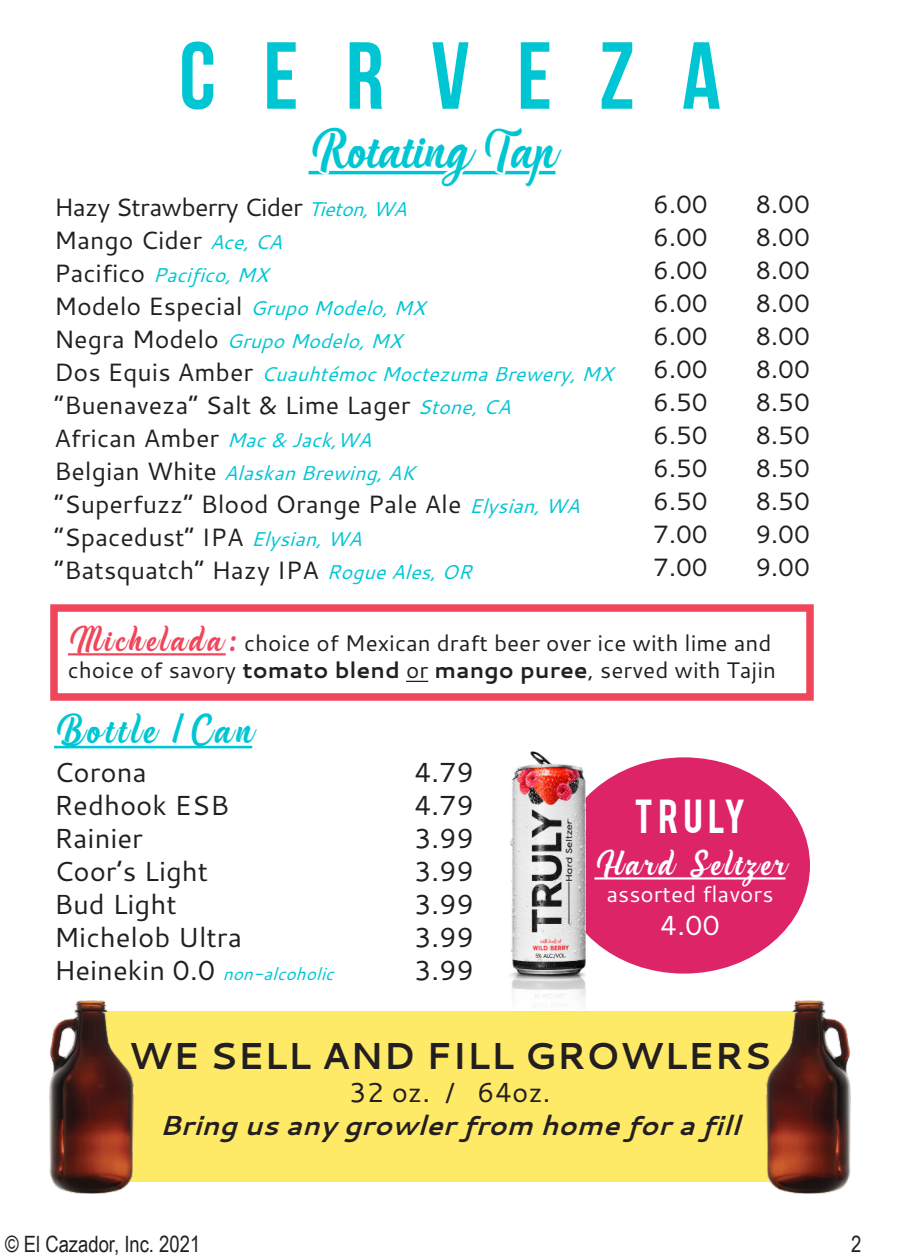
<style>
.page{position:relative;width:900px;height:1260px;background:#fff}
.page>*{position:absolute;margin:0;border:0;box-sizing:border-box;transform-origin:0 0}
.t1{font:95px "Bebas Neue";letter-spacing:.5em;color:#00c6d3}
.t2{font:47.5px "Handycheera";color:#00c6d3}
.t3{font:700 37.5px "Cantarell";color:#231f20}
.t4{font:37.5px "Bebas";letter-spacing:.13em;color:#fff}
.t5{font:35px "Handycheera";letter-spacing:.12em;color:#00c6d3}
.t6{font:30px "Handycheera";letter-spacing:.12em;color:#fff}
.t7{font:27.5px "Cantarell";color:#231f20}
.t8{font:italic 700 27.5px "Cantarell";color:#231f20}
.t9{font:27.5px "Cantarell";color:#fff}
.t10{font:25px "Cantarell";color:#231f20}
.t11{font:25px "Cantarell";letter-spacing:-.03em;color:#231f20}
.t12{font:22.5px/27px "Cantarell";color:#231f20}
.t13{font:22.5px "Arial Narrow";color:#231f20}
.t14{font:22.5px "Cantarell";color:#fff}
.t15{font:italic 20px "Cantarell";color:#00c6d3}
.t16{font:italic 17.5px "Cantarell";color:#00c6d3}
.s1{font-style:italic;font-size:20px;color:#00c6d3}
.s2{font-style:normal;font-size:25px;color:#231f20}
.s3{font-family:"Handycheera";font-size:30px;color:#ef465b}
.s4{font-weight:700}
.s5{font-style:normal;font-size:27.5px;color:#231f20}
</style>
<div class="page">
<svg style="left:308px;top:170px;width:248px;height:5px"></svg>
<div style="left:50px;top:604px;width:764px;height:97px;background:#fff;border:8px solid #ef465b"></div>
<div style="left:78px;top:1011px;width:744px;height:171px;background:#ffea68"></div>
<hr style="left:68px;top:653px;width:158px;height:2px;background:#ef465b">
<svg style="left:406px;top:681px;width:22px;height:1px"></svg>
<img style="left:766px;top:1000px;width:85px;height:194px">
<hr style="left:54px;top:746px;width:198px;height:2px;background:#00c6d3">
<div style="left:558px;top:757px;width:252px;height:217px;background:#dc2467;border-radius:50%"></div>
<img style="left:49px;top:1000px;width:85px;height:194px">
<img style="left:510px;top:751px;width:76px;height:256px">
<hr style="left:594px;top:877px;width:192px;height:3px;background:#fff">
<p class="t1" style="left:179px;top:24px;width:543px">CERVEZA</p>
<p class="t2" style="left:309px;top:117px;width:248px">Rotating Tap</p>
<p class="t11" style="left:54px;top:190px;width:354px">Hazy Strawberry Cider <span class="s1">Tieton, WA</span></p>
<p class="t10" style="left:54px;top:223px;width:230px">Mango Cider <span class="s1">Ace, CA</span></p>
<p class="t15" style="left:54px;top:261px;width:216px"><span class="s2">Pacifico</span> Pacifico, MX</p>
<p class="t10" style="left:54px;top:289px;width:373px">Modelo Especial <span class="s1">Grupo Modelo, MX</span></p>
<p class="t15" style="left:54px;top:327px;width:349px"><span class="s2">Negra Modelo</span> Grupo Modelo, MX</p>
<p class="t15" style="left:54px;top:360px;width:560px"><span class="s2">Dos Equis Amber</span> Cuauhtémoc Moctezuma Brewery, MX</p>
<p class="t10" style="left:54px;top:388px;width:458px">“Buenaveza” Salt &amp; Lime Lager <span class="s1">Stone, CA</span></p>
<p class="t10" style="left:54px;top:421px;width:319px">African Amber <span class="s1">Mac &amp; Jack,WA</span></p>
<p class="t15" style="left:54px;top:459px;width:363px"><span class="s2">Belgian White</span> Alaskan Brewing, AK</p>
<p class="t10" style="left:54px;top:487px;width:527px">“Superfuzz” Blood Orange Pale Ale <span class="s1">Elysian, WA</span></p>
<p class="t10" style="left:54px;top:520px;width:309px">“Spacedust” IPA <span class="s1">Elysian, WA</span></p>
<p class="t10" style="left:54px;top:553px;width:419px">“Batsquatch” Hazy IPA <span class="s1">Rogue Ales, OR</span></p>
<p class="t10" style="left:653px;top:187px;width:56px">6.00</p>
<p class="t10" style="left:755px;top:187px;width:56px">8.00</p>
<p class="t10" style="left:653px;top:220px;width:56px">6.00</p>
<p class="t10" style="left:755px;top:220px;width:56px">8.00</p>
<p class="t10" style="left:653px;top:253px;width:56px">6.00</p>
<p class="t10" style="left:755px;top:253px;width:56px">8.00</p>
<p class="t10" style="left:653px;top:286px;width:56px">6.00</p>
<p class="t10" style="left:755px;top:286px;width:56px">8.00</p>
<p class="t10" style="left:653px;top:319px;width:56px">6.00</p>
<p class="t10" style="left:755px;top:319px;width:56px">8.00</p>
<p class="t10" style="left:653px;top:352px;width:56px">6.00</p>
<p class="t10" style="left:755px;top:352px;width:56px">8.00</p>
<p class="t10" style="left:653px;top:385px;width:56px">6.50</p>
<p class="t10" style="left:755px;top:385px;width:56px">8.50</p>
<p class="t10" style="left:653px;top:418px;width:56px">6.50</p>
<p class="t10" style="left:755px;top:418px;width:56px">8.50</p>
<p class="t10" style="left:653px;top:451px;width:56px">6.50</p>
<p class="t10" style="left:755px;top:451px;width:56px">8.50</p>
<p class="t10" style="left:653px;top:484px;width:56px">6.50</p>
<p class="t10" style="left:755px;top:484px;width:56px">8.50</p>
<p class="t10" style="left:653px;top:517px;width:56px">7.00</p>
<p class="t10" style="left:755px;top:517px;width:56px">9.00</p>
<p class="t10" style="left:653px;top:550px;width:56px">7.00</p>
<p class="t10" style="left:755px;top:550px;width:56px">9.00</p>
<p class="t12" style="left:68px;top:629px;width:710px"><span class="s3">Michelada:</span> choice of Mexican draft beer over ice with lime and choice of savory <span class="s4">tomato blend</span> or <span class="s4">mango puree</span>, served with Tajin</p>
<p class="t5" style="left:54px;top:706px;width:200px">Bottle /Can</p>
<p class="t7" style="left:54px;top:754px;width:94px">Corona</p>
<p class="t7" style="left:414px;top:754px;width:62px">4.79</p>
<p class="t7" style="left:54px;top:787px;width:177px">Redhook ESB</p>
<p class="t7" style="left:414px;top:787px;width:62px">4.79</p>
<p class="t7" style="left:54px;top:820px;width:91px">Rainier</p>
<p class="t7" style="left:414px;top:820px;width:62px">3.99</p>
<p class="t7" style="left:54px;top:853px;width:156px">Coor’s Light</p>
<p class="t7" style="left:414px;top:853px;width:62px">3.99</p>
<p class="t7" style="left:54px;top:886px;width:124px">Bud Light</p>
<p class="t7" style="left:414px;top:886px;width:62px">3.99</p>
<p class="t7" style="left:54px;top:919px;width:190px">Michelob Ultra</p>
<p class="t7" style="left:414px;top:919px;width:62px">3.99</p>
<p class="t16" style="left:54px;top:962px;width:281px"><span class="s5">Heinekin 0.0</span> non-alcoholic</p>
<p class="t7" style="left:414px;top:952px;width:62px">3.99</p>
<p class="t4" style="left:634px;top:789px;width:113px">TRULY</p>
<p class="t6" style="left:594px;top:843px;width:192px">Hard Seltzer</p>
<p class="t14" style="left:606px;top:879px;width:169px">assorted flavors</p>
<p class="t9" style="left:660px;top:907px;width:62px">4.00</p>
<p class="t3" style="left:129px;top:1029px;width:644px">WE SELL AND FILL GROWLERS</p>
<p class="t7" style="left:349px;top:1073px;width:203px">32 oz. / 64oz.</p>
<p class="t8" style="left:160px;top:1106px;width:582px">Bring us any growler from home for a fill</p>
<p class="t13" style="left:5px;top:1228px;width:197px">© El Cazador, Inc. 2021</p>
<p class="t13" style="left:851px;top:1228px;width:12px">2</p>
</div>
